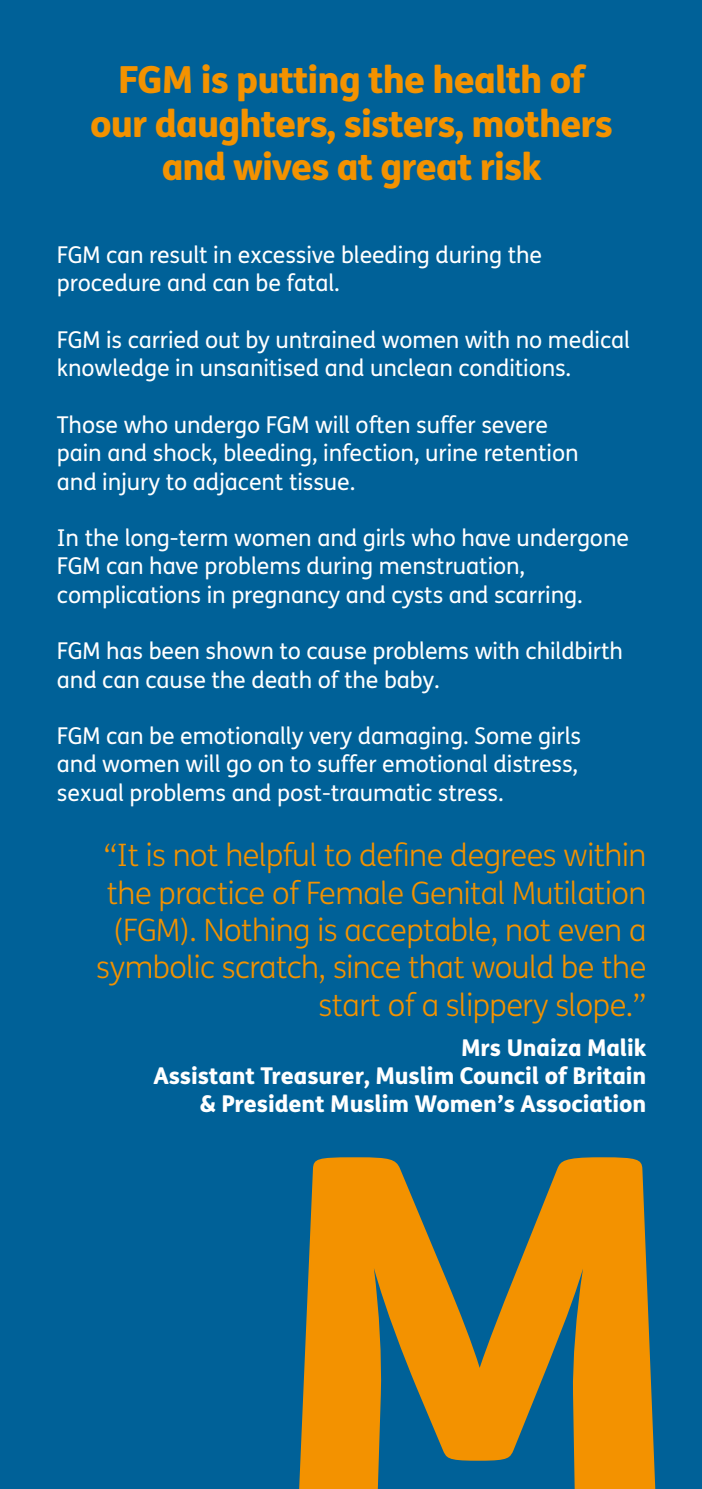
<style>
.page{position:relative;width:702px;height:1489px;background:#fff}
.page>*{position:absolute;margin:0;border:0;box-sizing:border-box;transform-origin:0 0}
.t1{font:800 498.75px "FS Me";color:#f39200}
.t2{font:800 37.25px/43.8px "FS Me";letter-spacing:-.025em;color:#f39200;text-align:center}
.t3{font:300 30.75px/37.2px "FS Me";letter-spacing:-.015em;color:#f39200;text-align:right}
.t4{font:23.25px/28.2px "FS Me";letter-spacing:-.005em;color:#fff}
.t5{font:800 23.25px/28.2px "FS Me";letter-spacing:-.005em;color:#fff;text-align:right}
</style>
<div class="page">
<div style="left:0;top:0;width:702px;height:1488px;background:#006198"></div>
<h2 class="t2" style="left:90px;top:56px;width:524px">FGM is putting the health of our daughters, sisters, mothers and wives at great risk</h2>
<p class="t4" style="left:57px;top:240px;width:487px">FGM can result in excessive bleeding during the procedure and can be fatal.</p>
<p class="t4" style="left:57px;top:325px;width:574px">FGM is carried out by untrained women with no medical knowledge in unsanitised and unclean conditions.</p>
<p class="t4" style="left:57px;top:410px;width:523px">Those who undergo FGM will often suffer severe pain and shock, bleeding, infection, urine retention and injury to adjacent tissue.</p>
<p class="t4" style="left:57px;top:523px;width:573px">In the long-term women and girls who have undergone<br>FGM can have problems during menstruation, complications in pregnancy and cysts and scarring.</p>
<p class="t4" style="left:57px;top:636px;width:567px">FGM has been shown to cause problems with childbirth and can cause the death of the baby.</p>
<p class="t4" style="left:57px;top:721px;width:526px">FGM can be emotionally very damaging. Some girls and women will go on to suffer emotional distress, sexual problems and post-traumatic stress.</p>
<h3 class="t3" style="left:96px;top:836px;width:551px">“It is not helpful to define degrees within the practice of Female Genital Mutilation (FGM). Nothing is acceptable, not even a symbolic scratch, since that would be the start of a slippery slope.”</h3>
<p class="t5" style="left:153px;top:1031px;width:494px">Mrs Unaiza Malik<br>Assistant Treasurer, Muslim Council of Britain &amp; President Muslim Women’s Association</p>
<h1 class="t1" style="left:266px;top:943px;width:424px">M</h1>
</div>
